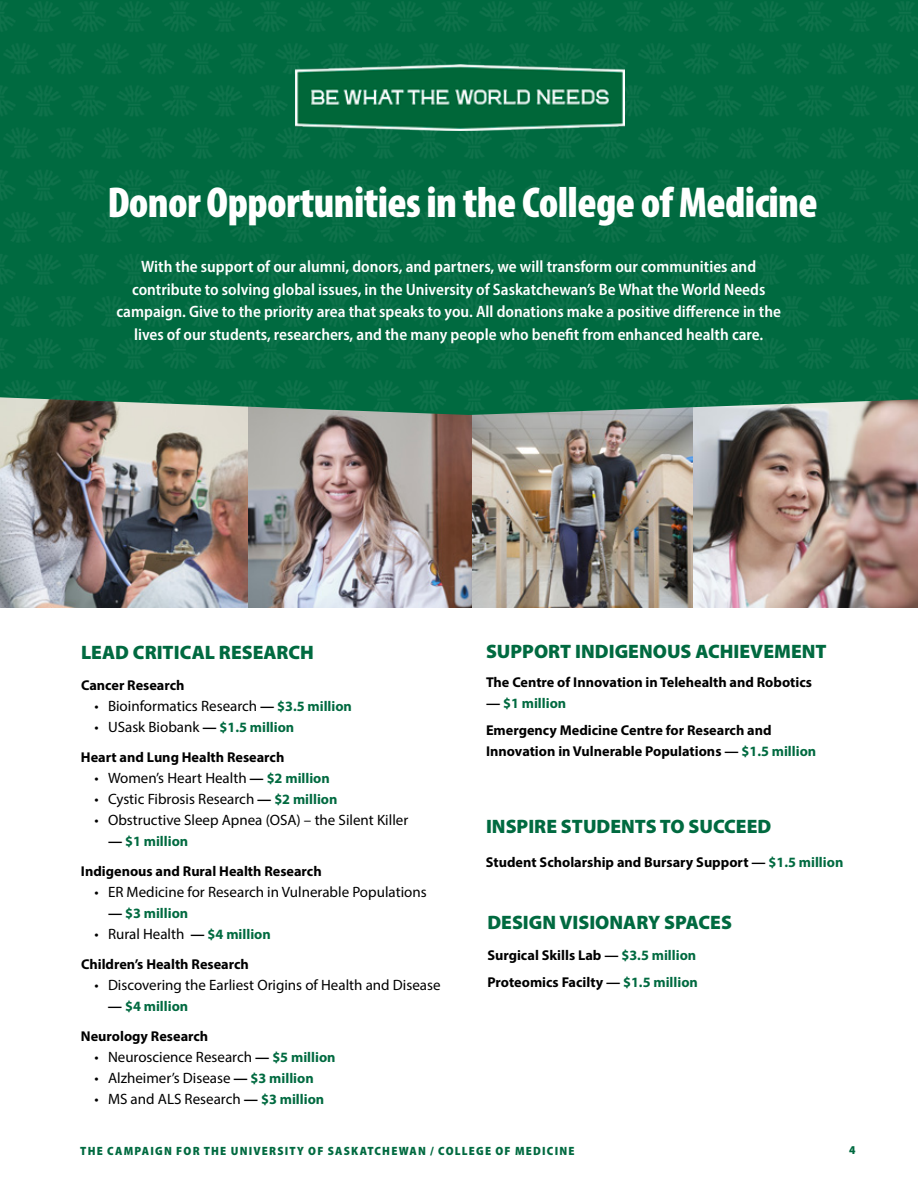
<style>
.page{position:relative;width:918px;height:1188px;background:#fff}
.page>*{position:absolute;margin:0;border:0;box-sizing:border-box;transform-origin:0 0}
.t1{font:900 condensed 43.5px "Myriad Pro";letter-spacing:-.015em;color:#fff}
.t2{font:900 19.5px "Myriad Pro";color:#006a40}
.t3{font:600 semi-condensed 16.5px/22.5px "Myriad Pro";color:#fff;text-align:center}
.t4{font:15px "Myriad Pro";color:#000}
.t5{font:700 14.25px/27px "Myriad Pro";color:#000}
.t6{font:700 14.25px "Myriad Pro";color:#006a40}
.t7{font:900 semi-condensed 12px "Myriad Pro";letter-spacing:.1em;color:#006a40}
.s1{font-weight:700;font-size:14.25px}
.s2{font-weight:700;font-size:14.25px;color:#006a40}
.s3{color:#006a40}
.s4{color:#000}
</style>
<div class="page">
<img style="left:692px;top:415px;width:226px;height:193px">
<img style="left:248px;top:415px;width:224px;height:193px">
<img style="left:0;top:415px;width:248px;height:193px">
<img style="left:472px;top:415px;width:220px;height:193px">
<img style="left:0;top:0;width:918px;height:415px">
<img style="left:296px;top:65px;width:328px;height:65px">
<h1 class="t1" style="left:107px;top:175px;width:712px">Donor Opportunities in the College of Medicine</h1>
<p class="t3" style="left:116px;top:255px;width:666px">With the support of our alumni, donors, and partners, we will transform our communities and contribute to solving global issues, in the University of Saskatchewan’s Be What the World Needs campaign. Give to the priority area that speaks to you. All donations make a positive difference in the lives of our students, researchers, and the many people who benefit from enhanced health care.</p>
<h2 class="t2" style="left:81px;top:640px;width:235px">LEAD CRITICAL RESEARCH</h2>
<p class="t5" style="left:81px;top:671px;width:105px">Cancer Research</p>
<p class="t4" style="left:94px;top:697px;width:259px">• Bioinformatics Research <span class="s1">—</span> <span class="s2">$3.5 million</span></p>
<p class="t4" style="left:94px;top:718px;width:201px">• USask Biobank <span class="s1">—</span> <span class="s2">$1.5 million</span></p>
<p class="t5" style="left:81px;top:743px;width:205px">Heart and Lung Health Research</p>
<p class="t4" style="left:94px;top:769px;width:237px">• Women’s Heart Health <span class="s1">—</span> <span class="s2">$2 million</span></p>
<p class="t4" style="left:94px;top:790px;width:245px">• Cystic Fibrosis Research <span class="s1">—</span> <span class="s2">$2 million</span></p>
<p class="t4" style="left:94px;top:811px;width:315px">• Obstructive Sleep Apnea (OSA) – the Silent Killer</p>
<p class="t5" style="left:81px;top:826px;width:242px;line-height:30px;text-indent:27px">— <span class="s3">$1 million<br></span>Indigenous and Rural Health Research</p>
<p class="t4" style="left:94px;top:883px;width:334px">• ER Medicine for Research in Vulnerable Populations</p>
<p class="t6" style="left:108px;top:904px;width:82px"><span class="s4">—</span> $3 million</p>
<p class="t4" style="left:94px;top:925px;width:178px">• Rural Health <span class="s1">—</span> <span class="s2">$4 million</span></p>
<p class="t5" style="left:81px;top:950px;width:169px">Children’s Health Research</p>
<p class="t4" style="left:94px;top:976px;width:348px">• Discovering the Earliest Origins of Health and Disease</p>
<p class="t5" style="left:81px;top:991px;width:129px;line-height:30px;text-align:center">— <span class="s3">$4 million<br></span>Neurology Research</p>
<p class="t4" style="left:94px;top:1048px;width:243px">• Neuroscience Research <span class="s1">—</span> <span class="s2">$5 million</span></p>
<p class="t4" style="left:94px;top:1069px;width:221px">• Alzheimer’s Disease <span class="s1">—</span> <span class="s2">$3 million</span></p>
<p class="t4" style="left:94px;top:1090px;width:231px">• MS and ALS Research <span class="s1">—</span> <span class="s2">$3 million</span></p>
<h2 class="t2" style="left:486px;top:639px;width:342px">SUPPORT INDIGENOUS ACHIEVEMENT</h2>
<p class="t5" style="left:486px;top:668px;width:328px">The Centre of Innovation in Telehealth and Robotics</p>
<p class="t5" style="left:486px;top:689px;width:287px">— <span class="s3">$1 million<br></span>Emergency Medicine Centre for Research and</p>
<p class="t5" style="left:486px;top:737px;width:332px">Innovation in Vulnerable Populations — <span class="s3">$1.5 million</span></p>
<h2 class="t2" style="left:486px;top:814px;width:287px">INSPIRE STUDENTS TO SUCCEED</h2>
<p class="t5" style="left:486px;top:848px;width:359px">Student Scholarship and Bursary Support — <span class="s3">$1.5 million</span></p>
<h2 class="t2" style="left:487px;top:910px;width:246px">DESIGN VISIONARY SPACES</h2>
<p class="t5" style="left:487px;top:941px;width:212px">Surgical Skills Lab — <span class="s3">$3.5 million<br></span>Proteomics Facilty — <span class="s3">$1.5 million</span></p>
<p class="t7" style="left:80px;top:1143px;width:496px">THE CAMPAIGN FOR THE UNIVERSITY OF SASKATCHEWAN / COLLEGE OF MEDICINE</p>
<p class="t7" style="left:849px;top:1142px;width:8px">4</p>
</div>
